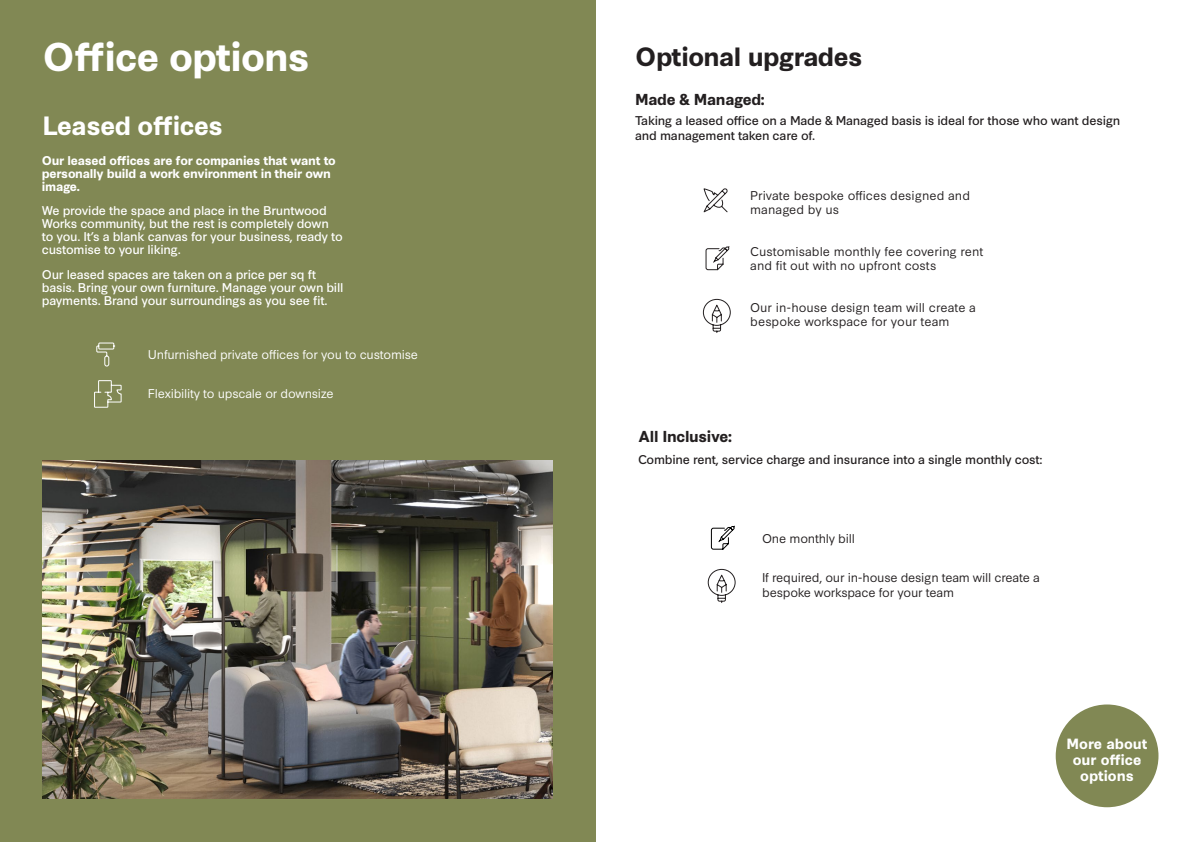
<style>
.page{position:relative;width:1191px;height:842px;background:#fff}
.page>*{position:absolute;margin:0;border:0;box-sizing:border-box;transform-origin:0 0}
.Subhead_Copy{font:700 38px "Synthese";letter-spacing:-.02em;color:#fff}
.Body_Copy{font:700 25px "Synthese";letter-spacing:-.02em;color:#231f20}
.Body_Copy-2{font:700 25px "Synthese";letter-spacing:-.02em;color:#fff}
.Body_Copy-3{font:700 15px "Synthese";letter-spacing:-.02em;color:#231f20}
.t1{font:700 14px "Synthese";color:#fff}
.Body_Copy-4{font:12px/13px "Synthese";letter-spacing:-.02em;color:#fff}
.Body_Copy-5{font:12px/14px "Synthese";color:#231f20}
.Body_Copy-6{font:12px/14.4px "Synthese";letter-spacing:-.02em;color:#231f20}
.Body_Copy-7{font:700 12px/13px "Synthese";letter-spacing:-.02em;color:#fff}
.Body_Copy-8{font:12px/14.4px "Synthese";letter-spacing:-.02em;color:#231f20}
.Body_Copy-9{font:12px "Synthese";letter-spacing:-.02em;color:#fff}
</style>
<div class="page">
<div style="left:0;top:0;width:595px;height:842px;background:#818854"></div>
<svg style="left:94px;top:380px;width:28px;height:28px"></svg>
<svg style="left:96px;top:342px;width:20px;height:25px"></svg>
<img style="left:43px;top:460px;width:510px;height:339px">
<svg style="left:702px;top:298px;width:29px;height:35px"></svg>
<svg style="left:703px;top:188px;width:25px;height:25px"></svg>
<svg style="left:705px;top:246px;width:25px;height:25px"></svg>
<svg style="left:707px;top:568px;width:29px;height:35px"></svg>
<svg style="left:710px;top:525px;width:25px;height:25px"></svg>
<div style="left:1055px;top:704px;width:103px;height:103px;background:#818854;border-radius:50%"></div>
<p class="Subhead_Copy" style="left:43px;top:27px;width:269px">Office options</p>
<p class="Body_Copy-2" style="left:43px;top:106px;width:182px">Leased offices</p>
<p class="Body_Copy-7" style="left:42px;top:153px;width:295px">Our leased offices are for companies that want to personally build a work environment in their own image.</p>
<p class="Body_Copy-4" style="left:42px;top:203px;width:302px">We provide the space and place in the Bruntwood Works community, but the rest is completely down to you. It’s a blank canvas for your business, ready to customise to your liking.</p>
<p class="Body_Copy-4" style="left:42px;top:267px;width:303px">Our leased spaces are taken on a price per sq ft basis. Bring your own furniture. Manage your own bill payments. Brand your surroundings as you see fit.</p>
<p class="Body_Copy-9" style="left:148px;top:344px;width:272px">Unfurnished private offices for you to customise</p>
<p class="Body_Copy-9" style="left:148px;top:383px;width:187px">Flexibility to upscale or downsize</p>
<p class="Body_Copy" style="left:635px;top:37px;width:229px">Optional upgrades</p>
<p class="Body_Copy-3" style="left:635px;top:87px;width:131px">Made &amp; Managed:</p>
<p class="Body_Copy-6" style="left:635px;top:113px;width:487px">Taking a leased office on a Made &amp; Managed basis is ideal for those who want design and management taken care of.</p>
<p class="Body_Copy-5" style="left:750px;top:187px;width:221px">Private bespoke offices designed and managed by us</p>
<p class="Body_Copy-5" style="left:750px;top:243px;width:235px">Customisable monthly fee covering rent and fit out with no upfront costs</p>
<p class="Body_Copy-5" style="left:750px;top:299px;width:227px">Our in-house design team will create a bespoke workspace for your team</p>
<p class="Body_Copy-3" style="left:638px;top:424px;width:95px">All Inclusive:</p>
<p class="Body_Copy-6" style="left:638px;top:451px;width:406px">Combine rent, service charge and insurance into a single monthly cost:</p>
<p class="Body_Copy-8" style="left:762px;top:530px;width:94px">One monthly bill</p>
<p class="Body_Copy-8" style="left:762px;top:569px;width:279px">If required, our in-house design team will create a bespoke workspace for your team</p>
<p class="t1" style="left:1066px;top:732px;width:82px">More about</p>
<p class="t1" style="left:1072px;top:748px;width:70px">our office</p>
<p class="t1" style="left:1080px;top:764px;width:55px">options</p>
</div>
